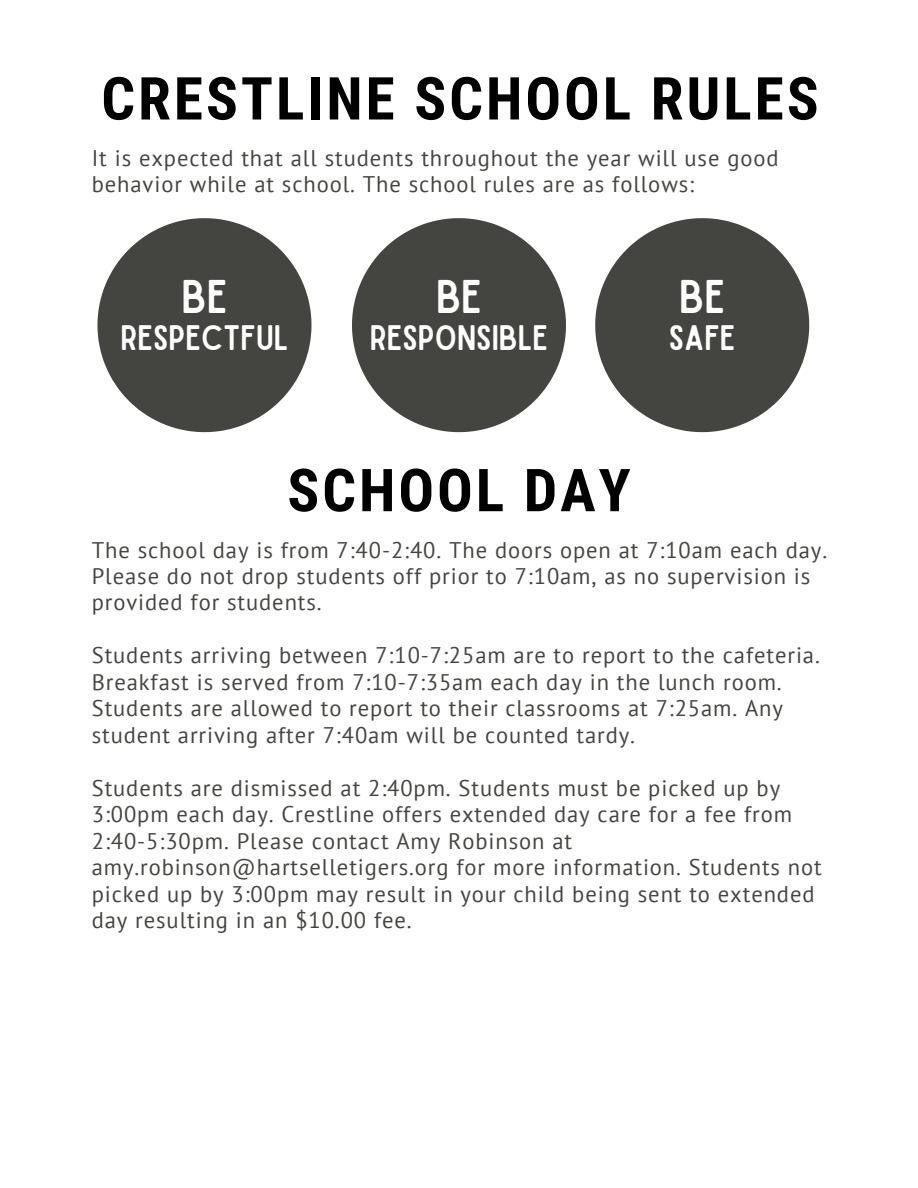
<style>
.page{position:relative;width:918px;height:1188px;background:#fff}
.page>*{position:absolute;margin:0;border:0;box-sizing:border-box;transform-origin:0 0}
.t1{font:700 59.25px "Roboto Condensed";letter-spacing:.05em;color:#000}
.t2{font:45.15px "Sailors";color:#fff}
.t3{font:33.9px "Sailors";color:#fff}
.t4{font:22.5px/26.4px "PT Sans";letter-spacing:.04em;color:#444440}
</style>
<div class="page">
<svg style="left:97px;top:218px;width:214px;height:214px;fill:#444440"></svg>
<svg style="left:352px;top:218px;width:214px;height:214px;fill:#444440"></svg>
<svg style="left:595px;top:218px;width:214px;height:214px;fill:#444440"></svg>
<p class="t1" style="left:101px;top:65px;width:719px">CRESTLINE SCHOOL RULES</p>
<p class="t4" style="left:92px;top:145px;width:688px;line-height:25.3px">It is expected that all students throughout the year will use good behavior while at school. The school rules are as follows:</p>
<p class="t2" style="left:181px;top:280px;width:48px">BE</p>
<p class="t3" style="left:120px;top:325px;width:170px">RESPECTFUL</p>
<p class="t2" style="left:436px;top:280px;width:48px">BE</p>
<p class="t3" style="left:370px;top:325px;width:180px">RESPONSIBLE</p>
<p class="t2" style="left:679px;top:280px;width:48px">BE</p>
<p class="t3" style="left:669px;top:325px;width:68px">SAFE</p>
<p class="t1" style="left:287px;top:456px;width:345px">SCHOOL DAY</p>
<p class="t4" style="left:92px;top:536px;width:737px">The school day is from 7:40-2:40. The doors open at 7:10am each day.<br>Please do not drop students off prior to 7:10am, as no supervision is provided for students.</p>
<p class="t4" style="left:92px;top:642px;width:730px">Students arriving between 7:10-7:25am are to report to the cafeteria.<br>Breakfast is served from 7:10-7:35am each day in the lunch room.<br>Students are allowed to report to their classrooms at 7:25am. Any student arriving after 7:40am will be counted tardy.</p>
<p class="t4" style="left:92px;top:774px;width:732px">Students are dismissed at 2:40pm. Students must be picked up by 3:00pm each day. Crestline offers extended day care for a fee from 2:40-5:30pm. Please contact Amy Robinson at amy.robinson@hartselletigers.org for more information. Students not picked up by 3:00pm may result in your child being sent to extended day resulting in an $10.00 fee.</p>
</div>
